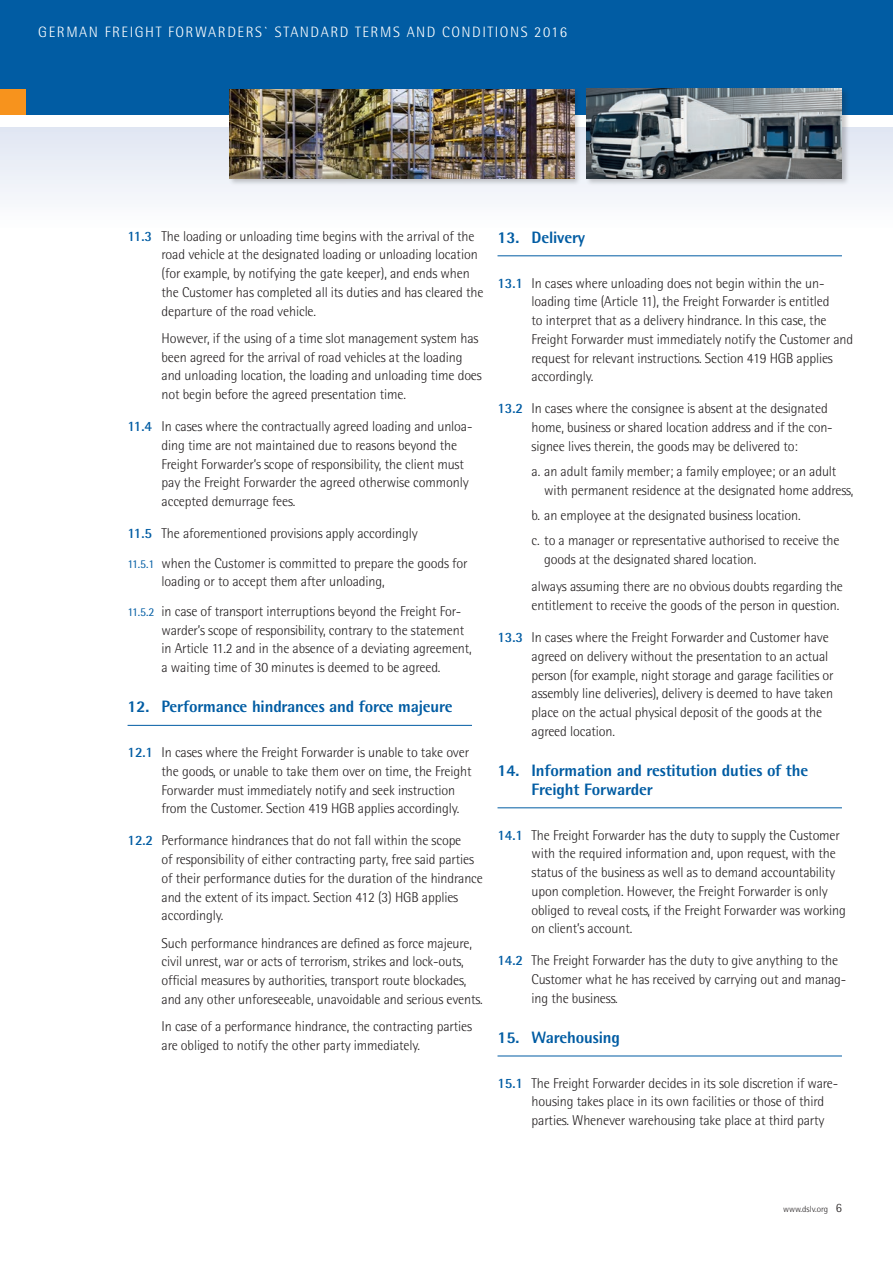
<style>
.page{position:relative;width:893px;height:1263px;background:#fff}
.page>*{position:absolute;margin:0;border:0;box-sizing:border-box;transform-origin:0 0}
.t1{font:800 16.5px/18.8px "Rotis Semi Sans";letter-spacing:-.01em;color:#015ca3}
.t2{font:300 15px "Rotis Semi Sans";letter-spacing:.1em;color:#fff}
.t3{font:300 14.25px/18.8px "Rotis Semi Sans";letter-spacing:-.01em;color:#231f20}
.t4{font:300 9px "Rotis Semi Sans";color:#231f20}
.s1{font-weight:700;color:#015ca3}
.s2{font-weight:400;font-size:12px;color:#015ca3}
.s3{font-size:12.75px}
</style>
<div class="page">
<div style="left:0;top:0;width:893px;height:115px;background:#015ca3"></div>
<div style="left:0;top:128px;width:893px;height:102px;background:linear-gradient(to bottom,#e0e6f2,#fefefe)"></div>
<div style="left:0;top:89px;width:26px;height:26px;background:#f7931d"></div>
<div style="left:585px;top:87px;width:264px;height:99px;background:#231f20;opacity:.25"></div>
<img style="left:587px;top:89px;width:255px;height:89px">
<div style="left:228px;top:88px;width:354px;height:98px;background:#231f20;opacity:.25"></div>
<img style="left:230px;top:89px;width:344px;height:90px">
<hr style="left:128px;top:725px;width:344px;height:1px;background:#015ca3">
<hr style="left:497px;top:255px;width:345px;height:1px;background:#015ca3">
<hr style="left:497px;top:807px;width:345px;height:1px;background:#015ca3">
<hr style="left:497px;top:1055px;width:345px;height:1px;background:#015ca3">
<p class="t2" style="left:38px;top:23px;width:530px">GERMAN FREIGHT FORWARDERS` STANDARD TERMS AND CONDITIONS 2016</p>
<p class="t3" style="left:162px;top:226px;width:323px;text-indent:-34px"><span class="s1">11.3</span> The loading or unloading time begins with the arrival of the road vehicle at the designated loading or unloading location (for example, by notifying the gate keeper), and ends when the Customer has completed all its duties and has cleared the departure of the road vehicle.</p>
<p class="t3" style="left:162px;top:329px;width:322px">However, if the using of a time slot management system has been agreed for the arrival of road vehicles at the loading and unloading location, the loading and unloading time does not begin before the agreed presentation time.</p>
<p class="t3" style="left:162px;top:417px;width:312px;text-indent:-34px"><span class="s1">11.4</span> In cases where the contractually agreed loading and unloa&shy;ding time are not maintained due to reasons beyond the Freight Forwarder’s scope of responsibility, the client must pay the Freight Forwarder the agreed otherwise commonly accepted demurrage fees.</p>
<p class="t3" style="left:128px;top:519px;width:341px;line-height:29.5px"><span class="s1">11.5</span> The aforementioned provisions apply accordingly<br><span class="s2">11.5.1</span> when the Customer is committed to prepare the goods for</p>
<p class="t3" style="left:128px;top:567px;width:335px;line-height:29.5px;text-indent:34px">loading or to accept them after unloading,<br><span class="s2">11.5.2</span> in case of transport interruptions beyond the Freight For-</p>
<p class="t3" style="left:162px;top:620px;width:312px">warder’s scope of responsibility, contrary to the statement in Article 11.2 and in the absence of a deviating agreement, a waiting time of 30 minutes is deemed to be agreed.</p>
<p class="t1" style="left:128px;top:697px;width:327px">12. Performance hindrances and force majeure</p>
<p class="t3" style="left:162px;top:743px;width:311px;text-indent:-34px"><span class="s1">12.1</span> In cases where the Freight Forwarder is unable to take over the goods, or unable to take them over on time, the Freight Forwarder must immediately notify and seek instruction from the Customer. Section 419 HGB applies accordingly.</p>
<p class="t3" style="left:162px;top:831px;width:323px;text-indent:-34px"><span class="s1">12.2</span> Performance hindrances that do not fall within the scope<br>of responsibility of either contracting party, free said parties of their performance duties for the duration of the hindrance and the extent of its impact. Section 412 (3) HGB applies accordingly.</p>
<p class="t3" style="left:162px;top:933px;width:323px">Such performance hindrances are defined as force majeure, civil unrest, war or acts of terrorism, strikes and lock-outs, official measures by authorities, transport route blockades, and any other unforeseeable, unavoidable and serious events.</p>
<p class="t3" style="left:162px;top:1017px;width:312px">In case of a performance hindrance, the contracting parties are obliged to notify the other party immediately.</p>
<p class="t1" style="left:497px;top:227px;width:89px">13. Delivery</p>
<p class="t3" style="left:531px;top:273px;width:323px;text-indent:-34px"><span class="s1">13.1</span> In cases where unloading does not begin within the un&shy;loading time (Article 11), the Freight Forwarder is entitled<br>to interpret that as a delivery hindrance. In this case, the Freight Forwarder must immediately notify the Customer and request for relevant instructions. Section 419 HGB applies accordingly.</p>
<p class="t3" style="left:531px;top:399px;width:303px;text-indent:-34px"><span class="s1">13.2</span> In cases where the consignee is absent at the designated home, business or shared location address and if the con&shy;signee lives therein, the goods may be delivered to:</p>
<p class="t3" style="left:544px;top:462px;width:311px;text-indent:-13px">a. an adult family member; a family employee; or an adult with permanent residence at the designated home address,</p>
<p class="t3" style="left:531px;top:503px;width:310px;line-height:25.2px">b. an employee at the designated business location.<br>c. to a manager or representative authorised to receive the</p>
<p class="t3" style="left:531px;top:546px;width:313px;line-height:27.3px;text-indent:13px">goods at the designated shared location.<br>always assuming there are no obvious doubts regarding the</p>
<p class="t3" style="left:531px;top:596px;width:309px">entitlement to receive the goods of the person in question.</p>
<p class="t3" style="left:531px;top:628px;width:304px;text-indent:-34px"><span class="s1">13.3</span> In cases where the Freight Forwarder and Customer have agreed on delivery without the presentation to an actual person (for example, night storage and garage facilities or assembly line deliveries), delivery is deemed to have taken place on the actual physical deposit of the goods at the agreed location.</p>
<p class="t1" style="left:531px;top:761px;width:278px;text-indent:-34px">14. Information and restitution duties of the<br>Freight Forwarder</p>
<p class="t3" style="left:531px;top:825px;width:316px;text-indent:-34px"><span class="s1">14.1</span> The Freight Forwarder has the duty to supply the Customer with the required information and, upon request, with the status of the business as well as to demand accountability upon completion. However, the Freight Forwarder is only obliged to reveal costs, if the Freight Forwarder was working on client’s account.</p>
<p class="t3" style="left:531px;top:951px;width:316px;text-indent:-34px"><span class="s1">14.2</span> The Freight Forwarder has the duty to give anything to the<br>Customer what he has received by carrying out and manag&shy;ing the business.</p>
<p class="t1" style="left:497px;top:1027px;width:124px">15. Warehousing</p>
<p class="t3" style="left:531px;top:1073px;width:308px;text-indent:-34px"><span class="s1">15.1</span> The Freight Forwarder decides in its sole discretion if ware&shy;housing takes place in its own facilities or those of third parties. Whenever warehousing take place at third party</p>
<p class="t4" style="left:783px;top:1204px;width:60px">www.dslv.org <span class="s3">6</span></p>
</div>
